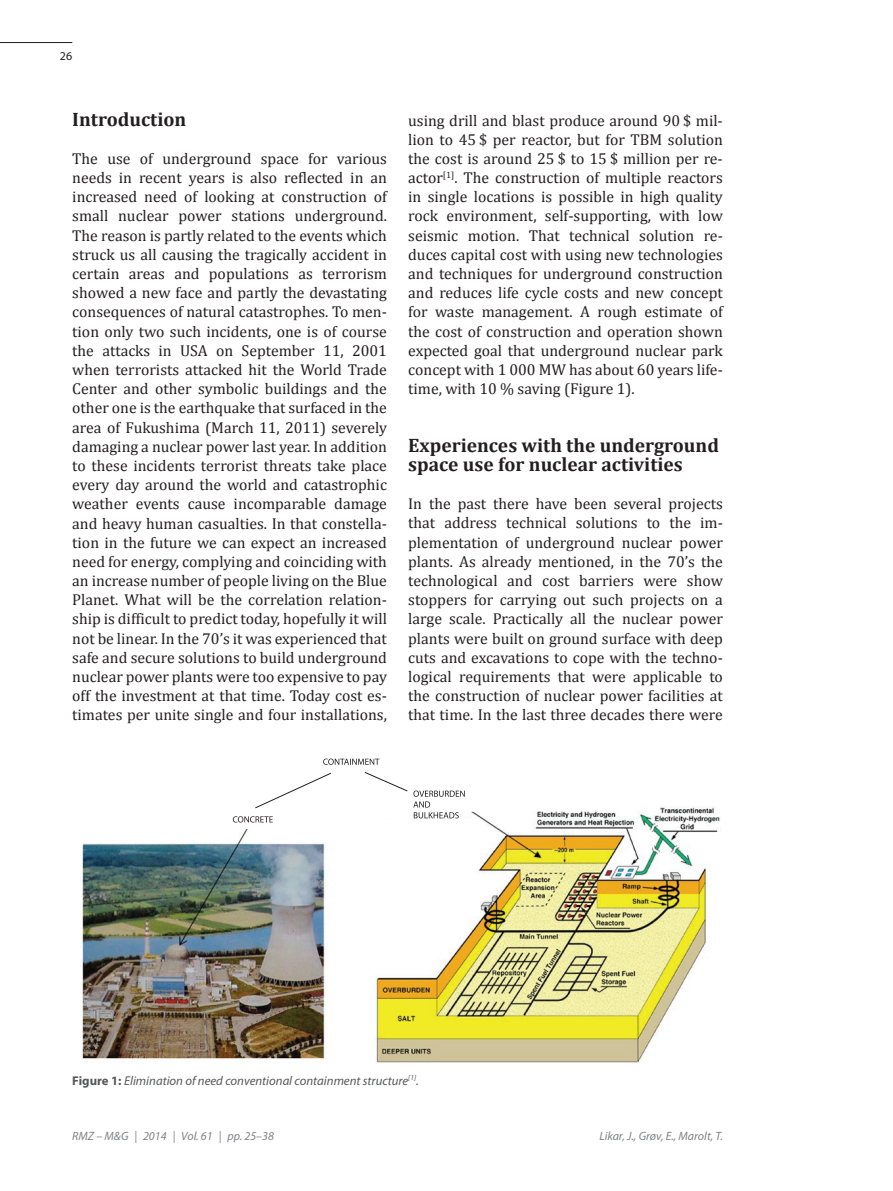
<style>
.page{position:relative;width:893px;height:1191px;background:#fff}
.page>*{position:absolute;margin:0;border:0;box-sizing:border-box;transform-origin:0 0}
.t1{font:700 19.5px/19.2px "Cambria";color:#231f20}
.t2{font:15.75px/19.2px "Cambria";color:#231f20;text-align:justify}
.t3{font:italic 12.75px "Myriad Pro";color:#57585a}
.t4{font:italic 12px "Myriad Pro";color:#808285}
.t5{font:12px "Myriad Pro";color:#231f20}
.s1{font-weight:700;font-style:normal}
</style>
<div class="page">
<hr style="left:0;top:42px;width:72px;height:1px;background:#231f20">
<img style="left:81px;top:807px;width:639px;height:256px">
<div style="left:358px;top:819px;width:122px;height:22px;background:#fff"></div>
<svg style="left:323px;top:758px;width:56px;height:7px"></svg>
<svg style="left:255px;top:772px;width:76px;height:36px"></svg>
<svg style="left:233px;top:816px;width:40px;height:6px"></svg>
<svg style="left:364px;top:772px;width:101px;height:46px"></svg>
<p class="t5" style="left:60px;top:48px;width:14px">26</p>
<p class="t1" style="left:72px;top:109px;width:116px">Introduction</p>
<p class="t2" style="left:72px;top:149px;width:316px">The use of underground space for various needs in recent years is also reflected in an increased need of looking at construction of small nuclear power stations underground.<br>The reason is partly related to the events which struck us all causing the tragically accident in certain areas and populations as terrorism showed a new face and partly the devastating consequences of natural catastrophes. To men&shy;tion only two such incidents, one is of course the attacks in USA on September 11, 2001 when terrorists attacked hit the World Trade Center and other symbolic buildings and the other one is the earthquake that surfaced in the area of Fukushima (March 11, 2011) severely damaging a nuclear power last year. In addition to these incidents terrorist threats take place every day around the world and catastrophic weather events cause incomparable damage and heavy human casualties. In that constella&shy;tion in the future we can expect an increased need for energy, complying and coinciding with an increase number of people living on the Blue Planet. What will be the correlation relation&shy;ship is difficult to predict today, hopefully it will not be linear. In the 70’s it was experienced that safe and secure solutions to build underground nuclear power plants were too expensive to pay off the investment at that time. Today cost es&shy;timates per unite single and four installations,</p>
<p class="t2" style="left:408px;top:111px;width:316px">using drill and blast produce around 90 $ mil&shy;lion to 45 $ per reactor, but for TBM solution the cost is around 25 $ to 15 $ million per re&shy;actor<sup>[1]</sup>. The construction of multiple reactors in single locations is possible in high quality rock environment, self-supporting, with low seismic motion. That technical solution re&shy;duces capital cost with using new technologies and techniques for underground construction and reduces life cycle costs and new concept for waste management. A rough estimate of the cost of construction and operation shown expected goal that underground nuclear park concept with 1 000 MW has about 60 years life&shy;time, with 10 % saving (Figure 1).</p>
<p class="t1" style="left:408px;top:435px;width:312px">Experiences with the underground space use for nuclear activities</p>
<p class="t2" style="left:408px;top:494px;width:316px">In the past there have been several projects that address technical solutions to the im&shy;plementation of underground nuclear power plants. As already mentioned, in the 70’s the technological and cost barriers were show stoppers for carrying out such projects on a large scale. Practically all the nuclear power plants were built on ground surface with deep cuts and excavations to cope with the techno&shy;logical requirements that were applicable to the construction of nuclear power facilities at that time. In the last three decades there were</p>
<p class="t3" style="left:72px;top:1072px;width:348px"><span class="s1">Figure 1:</span> Elimination of need conventional containment structure<sup>[1]</sup>.</p>
<p class="t4" style="left:72px;top:1128px;width:203px">RMZ – M&amp;G | 2014 | Vol. 61 | pp. 25–38</p>
<p class="t4" style="left:599px;top:1128px;width:125px">Likar, J., Grøv, E., Marolt, T.</p>
</div>
